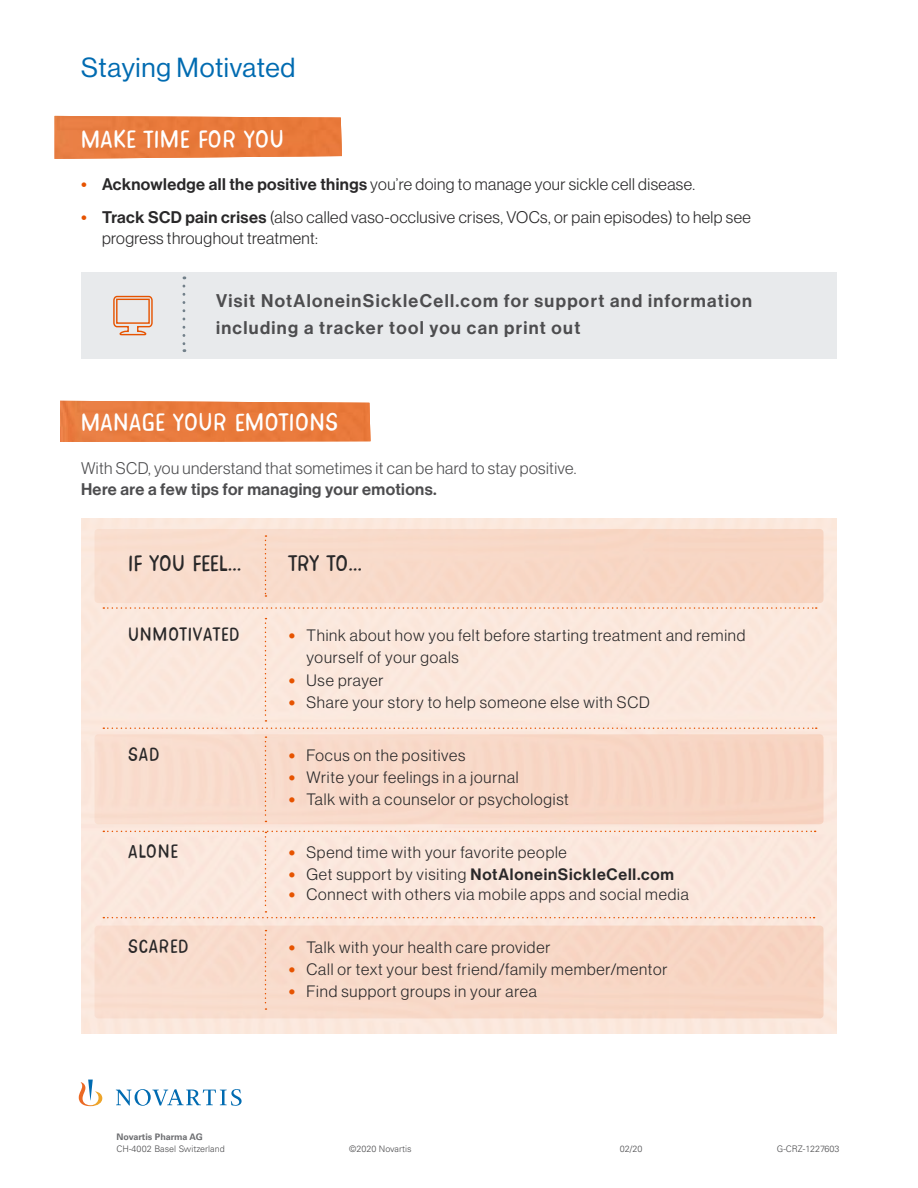
<style>
.page{position:relative;width:918px;height:1188px;background:#fff}
.page>*{position:absolute;margin:0;border:0;box-sizing:border-box;transform-origin:0 0}
.t1{font:27px "Volta Modern Display 55 Roman";letter-spacing:.025em;color:#006bb1}
.t2{font:21px "Pearl District";color:#fff}
.t3{font:19.05px "Pearl District";color:#292829}
.t4{font:500 18px/27px "Volta Modern Display 65";letter-spacing:.075em;color:#4d4d4f}
.t5{font:300 16.5px/21px "Volta Modern Display 45";letter-spacing:.025em;color:#292829}
.t6{font:300 16.5px "Volta Modern Display 45";letter-spacing:.025em;color:#4d4d4f}
.t7{font:500 16.5px "Volta Modern Display 65";letter-spacing:.025em;color:#4d4d4f}
.t8{font:300 16.2px/22px "Volta Modern Display 45";letter-spacing:.05em;color:#292829}
.t9{font:500 16.2px "Volta Modern Display 65";letter-spacing:.05em;color:#292829}
.t10{font:16.2px "Pearl District";letter-spacing:.025em;color:#292829}
.t11{font:300 9px "Univers LT Std";color:#4d4d4f}
.t12{font:700 9px "Univers LT Std";color:#6d6e71}
.s1{font-family:"Volta Modern Display 65";font-weight:500;color:#e65300}
.s2{font-family:"Volta Modern Display 65";font-weight:500}
.s3{font-family:"Volta Modern Display 95";font-weight:900;color:#e65300}
.s4{font-family:"Volta Modern Display 45";font-weight:300}
</style>
<div class="page">
<div style="left:81px;top:272px;width:756px;height:87px;background:#e8eaec"></div>
<svg style="left:55px;top:116px;width:287px;height:43px;background:#e98045"></svg>
<svg style="left:116px;top:1089px;width:126px;height:17px"></svg>
<svg style="left:79px;top:1080px;width:23px;height:26px"></svg>
<div style="left:81px;top:518px;width:756px;height:516px;background:#fbe8dd"></div>
<div style="left:94px;top:529px;width:729px;height:74px;background:#f8d9c8;border-radius:4px"></div>
<div style="left:94px;top:926px;width:729px;height:92px;background:#f8d8c8;border-radius:4px"></div>
<div style="left:94px;top:734px;width:729px;height:90px;background:#f8d8c8;border-radius:4px"></div>
<svg style="left:103px;top:607px;width:714px;height:2px"></svg>
<svg style="left:265px;top:535px;width:1px;height:62px"></svg>
<div style="left:103px;top:618px;width:714px;height:111px;background:#fbe8dd"></div>
<svg style="left:265px;top:736px;width:1px;height:86px"></svg>
<div style="left:103px;top:831px;width:713px;height:87px;background:#fbe8dd"></div>
<svg style="left:265px;top:930px;width:1px;height:80px"></svg>
<svg style="left:60px;top:401px;width:310px;height:41px;background:#e97d40"></svg>
<svg style="left:113px;top:295px;width:40px;height:41px"></svg>
<svg style="left:183px;top:286px;width:2px;height:66px"></svg>
<h1 class="t1" style="left:81px;top:52px;width:216px">Staying Motivated</h1>
<p class="t2" style="left:81px;top:127px;width:205px">MAKE TIME FOR YOU</p>
<p class="t5" style="left:81px;top:174px;width:616px"><span class="s1">•</span> <span class="s2">Acknowledge all the positive things</span> you’re doing to manage your sickle cell disease.</p>
<p class="t5" style="left:102px;top:207px;width:651px;text-indent:-21px"><span class="s1">•</span> <span class="s2">Track SCD pain crises</span> (also called vaso-occlusive crises, VOCs, or pain episodes) to help see progress throughout treatment:</p>
<p class="t4" style="left:216px;top:287px;width:538px">Visit NotAloneinSickleCell.com for support and information including a tracker tool you can print out</p>
<p class="t2" style="left:81px;top:410px;width:259px">MANAGE YOUR EMOTIONS</p>
<p class="t6" style="left:81px;top:459px;width:497px">With SCD, you understand that sometimes it can be hard to stay positive.</p>
<p class="t7" style="left:81px;top:480px;width:357px">Here are a few tips for managing your emotions.</p>
<p class="t3" style="left:129px;top:551px;width:114px">IF YOU FEEL…</p>
<p class="t3" style="left:289px;top:551px;width:74px">TRY TO…</p>
<p class="t10" style="left:129px;top:625px;width:113px">UNMOTIVATED</p>
<p class="t8" style="left:306px;top:625px;width:441px;text-indent:-18px"><span class="s3">•</span> Think about how you felt before starting treatment and remind yourself of your goals</p>
<p class="t8" style="left:289px;top:669px;width:96px"><span class="s3">•</span> Use prayer</p>
<p class="t8" style="left:289px;top:691px;width:362px"><span class="s3">•</span> Share your story to help someone else with SCD</p>
<p class="t10" style="left:129px;top:744px;width:33px">SAD</p>
<p class="t8" style="left:289px;top:744px;width:178px"><span class="s3">•</span> Focus on the positives</p>
<p class="t8" style="left:289px;top:766px;width:231px"><span class="s3">•</span> Write your feelings in a journal</p>
<p class="t8" style="left:289px;top:788px;width:281px"><span class="s3">•</span> Talk with a counselor or psychologist</p>
<p class="t10" style="left:129px;top:841px;width:51px">ALONE</p>
<p class="t8" style="left:289px;top:841px;width:280px"><span class="s3">•</span> Spend time with your favorite people</p>
<p class="t9" style="left:289px;top:865px;width:387px"><span class="s3">•</span> <span class="s4">Get support by visiting</span> NotAloneinSickleCell.com</p>
<p class="t8" style="left:289px;top:884px;width:401px"><span class="s3">•</span> Connect with others via mobile apps and social media</p>
<p class="t10" style="left:129px;top:937px;width:62px">SCARED</p>
<p class="t8" style="left:289px;top:936px;width:263px"><span class="s3">•</span> Talk with your health care provider</p>
<p class="t8" style="left:289px;top:958px;width:380px"><span class="s3">•</span> Call or text your best friend/family member/mentor</p>
<p class="t8" style="left:289px;top:980px;width:250px"><span class="s3">•</span> Find support groups in your area</p>
<p class="t12" style="left:117px;top:1132px;width:88px">Novartis Pharma AG</p>
<p class="t11" style="left:117px;top:1143px;width:110px">CH-4002 Basel Switzerland</p>
<p class="t11" style="left:349px;top:1143px;width:64px">©2020 Novartis</p>
<p class="t11" style="left:620px;top:1143px;width:24px">02/20</p>
<p class="t11" style="left:777px;top:1143px;width:64px">G-CRZ-1227603</p>
</div>
